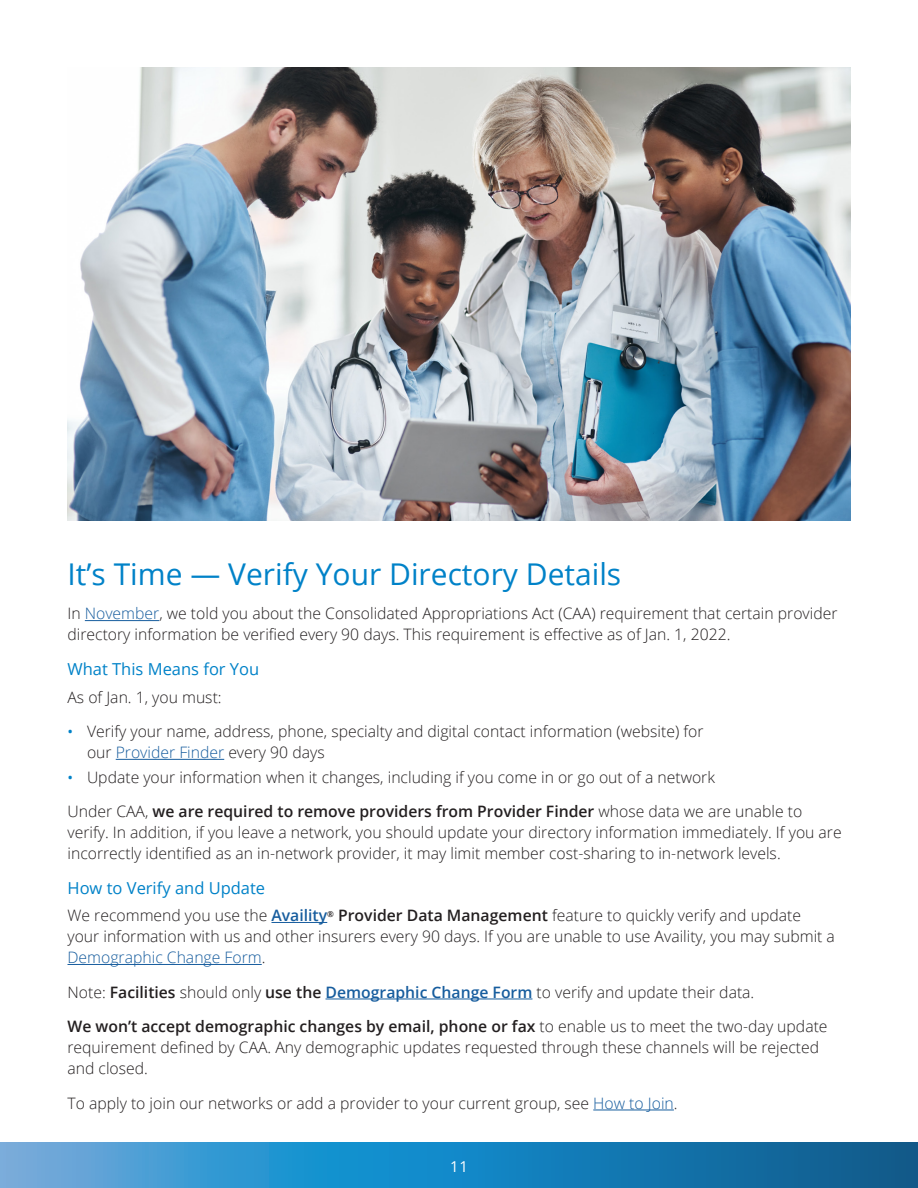
<style>
.page{position:relative;width:918px;height:1188px;background:#fff}
.page>*{position:absolute;margin:0;border:0;box-sizing:border-box;transform-origin:0 0}
.NL_article_title{font:30px "Open Sans";color:#0082c8}
.NL_subhead{font:16.5px "Open Sans";color:#0082c8}
.NL_Body{font:300 15.75px/21px "Open Sans";color:#231f20}
.t1{font:15px "Open Sans";color:#fff}
.s1{color:#175d9e}
.s2{font-weight:400;font-size:15px;color:#0082c8}
.s3{font-weight:600}
.s4{font-weight:600;color:#175d9e}
</style>
<div class="page">
<svg style="left:0;top:1142px;width:918px;height:46px"></svg>
<hr style="left:85px;top:620px;width:74px;height:1px;background:#175d9e">
<hr style="left:116px;top:759px;width:108px;height:1px;background:#175d9e">
<hr style="left:271px;top:922px;width:56px;height:1px;background:#175d9e">
<hr style="left:68px;top:964px;width:194px;height:1px;background:#175d9e">
<hr style="left:326px;top:999px;width:206px;height:1px;background:#175d9e">
<hr style="left:593px;top:1110px;width:81px;height:1px;background:#175d9e">
<img style="left:68px;top:68px;width:782px;height:452px">
<p class="NL_article_title" style="left:68px;top:553px;width:555px">It’s Time — Verify Your Directory Details</p>
<p class="NL_Body" style="left:68px;top:603px;width:772px">In <span class="s1">November</span>, we told you about the Consolidated Appropriations Act (CAA) requirement that certain provider directory information be verified every 90 days. This requirement is effective as of Jan. 1, 2022.</p>
<p class="NL_subhead" style="left:68px;top:658px;width:193px">What This Means for You</p>
<p class="NL_Body" style="left:68px;top:686px;width:156px">As of Jan. 1, you must:</p>
<p class="NL_Body" style="left:87px;top:721px;width:618px;text-indent:-20px"><span class="s2">•</span> Verify your name, address, phone, specialty and digital contact information (website) for our <span class="s1">Provider Finder</span> every 90 days</p>
<p class="NL_Body" style="left:68px;top:766px;width:649px"><span class="s2">•</span> Update your information when it changes, including if you come in or go out of a network</p>
<p class="NL_Body" style="left:68px;top:800px;width:776px">Under CAA, <span class="s3">we are required to remove providers from Provider Finder</span> whose data we are unable to verify. In addition, if you leave a network, you should update your directory information immediately. If you are incorrectly identified as an in-network provider, it may limit member cost-sharing to in-network levels.</p>
<p class="NL_subhead" style="left:68px;top:876px;width:199px">How to Verify and Update</p>
<p class="NL_Body" style="left:68px;top:905px;width:769px">We recommend you use the <span class="s4">Availity</span><sup>®</sup> <span class="s3">Provider Data Management</span> feature to quickly verify and update your information with us and other insurers every 90 days. If you are unable to use Availity, you may submit a<br><span class="s1">Demographic Change Form</span>.</p>
<p class="NL_Body" style="left:68px;top:981px;width:688px">Note: <span class="s3">Facilities</span> should only <span class="s3">use the</span> <span class="s4">Demographic Change Form</span> to verify and update their data.</p>
<p class="NL_Body" style="left:68px;top:1016px;width:762px"><span class="s3">We won’t accept demographic changes by email, phone or fax</span> to enable us to meet the two-day update requirement defined by CAA. Any demographic updates requested through these channels will be rejected and closed.</p>
<p class="NL_Body" style="left:68px;top:1092px;width:612px">To apply to join our networks or add a provider to your current group, see <span class="s1">How to Join</span>.</p>
<p class="t1" style="left:450px;top:1157px;width:19px">11</p>
</div>
